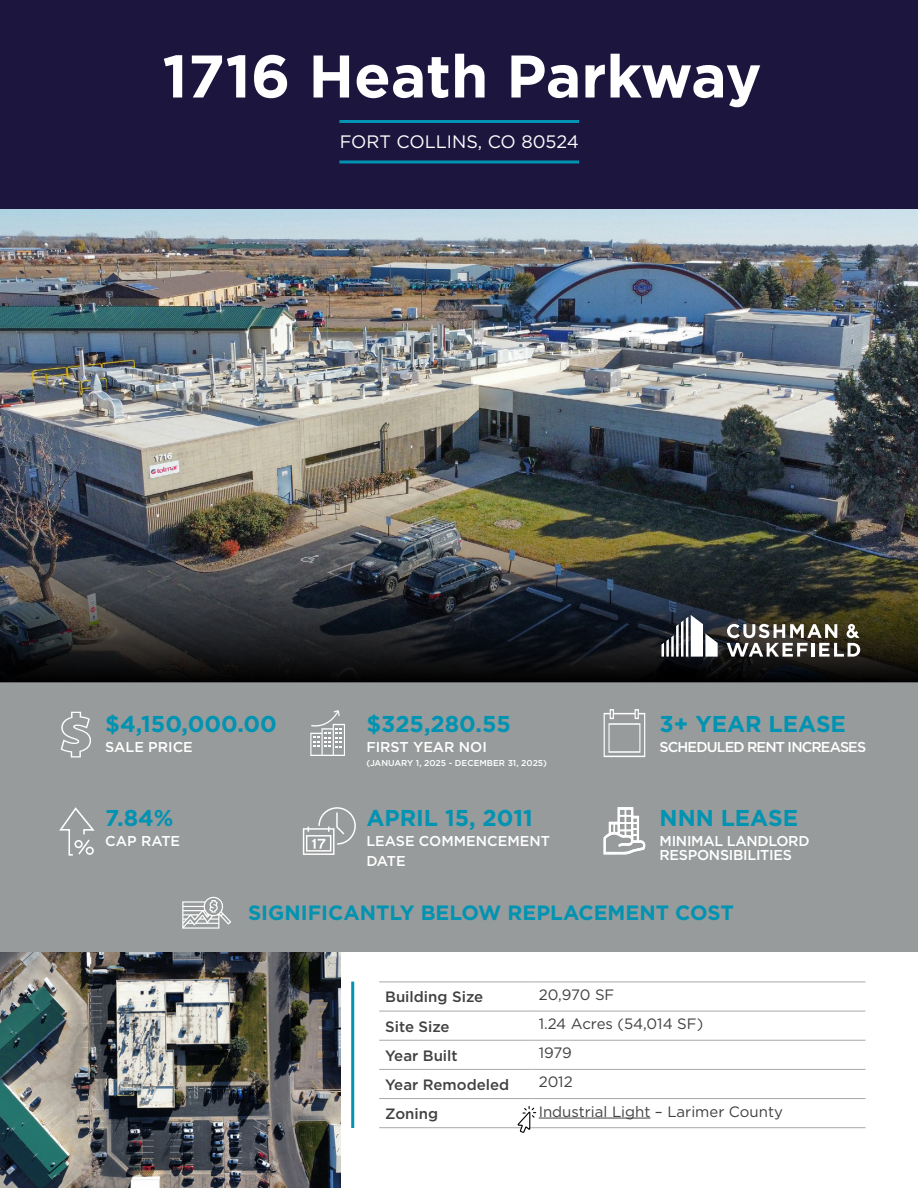
<style>
.page{position:relative;width:918px;height:1188px;background:#fff}
.page>*{position:absolute;margin:0;border:0;box-sizing:border-box;transform-origin:0 0}
.t1{font:700 60px "Gotham";color:#fff}
.t2{font:700 22.95px "Gotham";color:#0093b2}
.t3{font:700 20.7px "Gotham";color:#0093b2}
.t4{font:18px "Gotham";color:#fff}
.t5{font:15px "Gotham";color:#414042}
.t6{font:500 15px "Gotham";color:#414042}
.t7{font:500 14.25px/20.1px "Gotham";color:#fff}
.t8{font:500 14.25px/14.2px "Gotham";letter-spacing:-.02em;color:#fff}
.t9{font:500 14.25px "Gotham";letter-spacing:-.06em;color:#fff}
.t10{font:500 8.55px "Gotham";color:#fff}
</style>
<div class="page">
<div style="left:0;top:0;width:918px;height:683px;background:#1c163f"></div>
<img style="left:0;top:209px;width:918px;height:283px">
<img style="left:0;top:492px;width:918px;height:191px">
<svg style="left:662px;top:615px;width:56px;height:42px;background:#83868b"></svg>
<svg style="left:727px;top:624px;width:133px;height:33px;background:#7c7972"></svg>
<hr style="left:339px;top:120px;width:240px;height:3px;background:#0093b2">
<svg style="left:339px;top:160px;width:240px;height:4px"></svg>
<div style="left:0;top:683px;width:918px;height:269px;background:#989b9b"></div>
<svg style="left:61px;top:712px;width:30px;height:46px"></svg>
<svg style="left:604px;top:709px;width:41px;height:48px"></svg>
<svg style="left:604px;top:807px;width:41px;height:47px"></svg>
<svg style="left:182px;top:897px;width:49px;height:32px"></svg>
<svg style="left:310px;top:710px;width:35px;height:46px"></svg>
<hr style="left:379px;top:982px;width:154px;height:1px;background:#a7a8aa">
<hr style="left:533px;top:982px;width:333px;height:1px;background:#a7a8aa">
<hr style="left:379px;top:1011px;width:154px;height:1px;background:#a7a8aa">
<hr style="left:533px;top:1011px;width:333px;height:1px;background:#a7a8aa">
<hr style="left:379px;top:1040px;width:154px;height:1px;background:#a7a8aa">
<hr style="left:533px;top:1040px;width:333px;height:1px;background:#a7a8aa">
<hr style="left:379px;top:1069px;width:154px;height:1px;background:#a7a8aa">
<hr style="left:533px;top:1069px;width:333px;height:1px;background:#a7a8aa">
<hr style="left:379px;top:1098px;width:154px;height:1px;background:#a7a8aa">
<hr style="left:533px;top:1098px;width:333px;height:1px;background:#a7a8aa">
<hr style="left:379px;top:1127px;width:154px;height:1px;background:#a7a8aa">
<hr style="left:533px;top:1127px;width:333px;height:1px;background:#a7a8aa">
<hr style="left:539px;top:1118px;width:111px;height:1px;background:#414042">
<hr style="left:351px;top:982px;width:3px;height:146px;background:#0093b2">
<img style="left:0;top:952px;width:340px;height:236px">
<svg style="left:303px;top:807px;width:53px;height:48px"></svg>
<svg style="left:517px;top:1106px;width:19px;height:27px"></svg>
<svg style="left:59px;top:807px;width:36px;height:49px"></svg>
<h1 class="t1" style="left:162px;top:36px;width:601px">1716 Heath Parkway</h1>
<p class="t4" style="left:340px;top:130px;width:241px">FORT COLLINS, CO 80524</p>
<h2 class="t2" style="left:105px;top:709px;width:173px">$4,150,000.00</h2>
<p class="t7" style="left:105px;top:737px;width:89px">SALE PRICE</p>
<h2 class="t2" style="left:105px;top:802px;width:70px">7.84%</h2>
<p class="t8" style="left:105px;top:833px;width:76px">CAP RATE</p>
<h2 class="t2" style="left:366px;top:709px;width:146px">$325,280.55</h2>
<p class="t7" style="left:366px;top:737px;width:122px">FIRST YEAR NOI</p>
<p class="t10" style="left:366px;top:758px;width:182px">(JANUARY 1, 2025 - DECEMBER 31, 2025)</p>
<h2 class="t2" style="left:366px;top:802px;width:168px">APRIL 15, 2011</h2>
<p class="t7" style="left:366px;top:830px;width:185px">LEASE COMMENCEMENT<br>DATE</p>
<h2 class="t2" style="left:660px;top:709px;width:188px">3+ YEAR LEASE</h2>
<p class="t9" style="left:660px;top:738px;width:208px">SCHEDULED RENT INCREASES</p>
<h2 class="t2" style="left:660px;top:802px;width:140px">NNN LEASE</h2>
<p class="t8" style="left:660px;top:833px;width:151px">MINIMAL LANDLORD<br>RESPONSIBILITIES</p>
<h3 class="t3" style="left:248px;top:899px;width:487px">SIGNIFICANTLY BELOW REPLACEMENT COST</h3>
<p class="t6" style="left:385px;top:987px;width:100px">Building Size</p>
<p class="t5" style="left:539px;top:985px;width:77px">20,970 SF</p>
<p class="t6" style="left:385px;top:1017px;width:66px">Site Size</p>
<p class="t5" style="left:539px;top:1014px;width:166px">1.24 Acres (54,014 SF)</p>
<p class="t6" style="left:385px;top:1046px;width:74px">Year Built</p>
<p class="t5" style="left:539px;top:1043px;width:35px">1979</p>
<p class="t6" style="left:385px;top:1075px;width:126px">Year Remodeled</p>
<p class="t5" style="left:539px;top:1072px;width:35px">2012</p>
<p class="t6" style="left:385px;top:1104px;width:54px">Zoning</p>
<p class="t5" style="left:539px;top:1102px;width:246px">Industrial Light – Larimer County</p>
</div>
